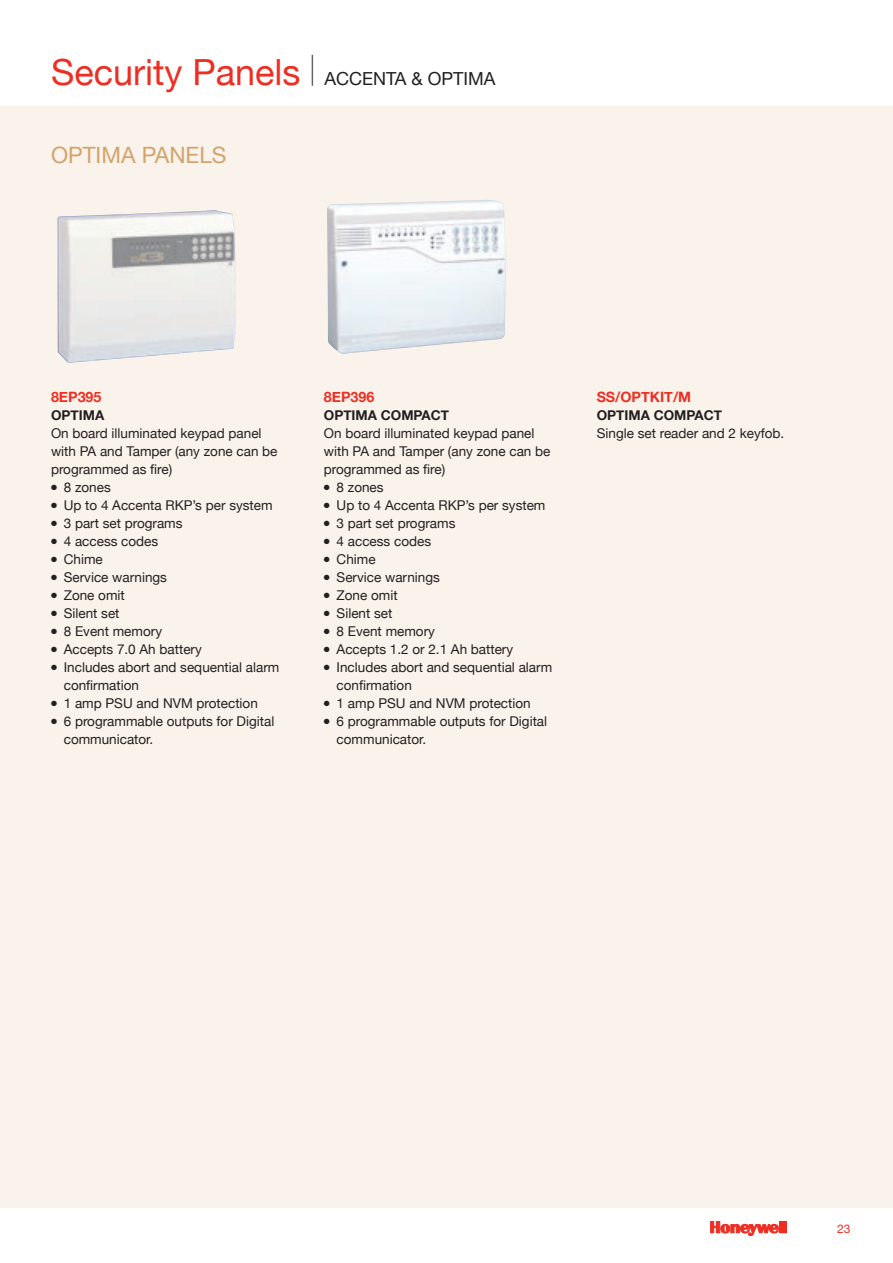
<style>
.page{position:relative;width:893px;height:1263px;background:#fff}
.page>*{position:absolute;margin:0;border:0;box-sizing:border-box;transform-origin:0 0}
.heading_1_red{font:36px "Helvetica Neue";color:#ee2e22}
.heading_2_tan{font:22.5px "Helvetica Neue";color:#d4a36b}
.product_title{font:700 14.25px "Helvetica Neue";color:#ee2e22}
.product_desc_list{font:13.5px/18px "Helvetica Neue";color:#231f20}
.product_desc{font:13.5px/18px "Helvetica Neue";color:#231f20}
.product_desc-2{font:700 13.5px "Helvetica Neue";color:#231f20}
.t1{font:12px "Helvetica Neue";color:#ee2e22}
.s1{font-size:18px;color:#231f20}
</style>
<div class="page">
<svg style="left:710px;top:1221px;width:69px;height:15px"></svg>
<div style="left:779px;top:1221px;width:4px;height:12px;border:1px solid #ee2e22"></div>
<div style="left:783px;top:1221px;width:4px;height:12px;border:1px solid #ee2e22"></div>
<div style="left:0;top:106px;width:893px;height:1102px;background:#f9f3eb"></div>
<img style="left:57px;top:210px;width:179px;height:153px">
<img style="left:327px;top:200px;width:179px;height:154px">
<p class="heading_1_red" style="left:51px;top:51px;width:444px">Security Panels <sup>|</sup> <span class="s1">Accenta &amp; optima</span></p>
<p class="heading_2_tan" style="left:51px;top:141px;width:174px">Optima Panels</p>
<p class="product_title" style="left:51px;top:388px;width:52px">8EP395</p>
<p class="product_desc-2" style="left:51px;top:406px;width:55px">OPTIMA</p>
<p class="product_desc" style="left:51px;top:424px;width:212px">On board illuminated keypad panel</p>
<p class="product_desc" style="left:51px;top:442px;width:228px">with PA and Tamper (any zone can be programmed as fire)</p>
<p class="product_desc_list" style="left:51px;top:478px;width:61px">● 8 zones</p>
<p class="product_desc_list" style="left:51px;top:496px;width:223px">● Up to 4 Accenta RKP’s per system</p>
<p class="product_desc_list" style="left:51px;top:514px;width:133px">● 3 part set programs</p>
<p class="product_desc_list" style="left:51px;top:532px;width:109px">● 4 access codes</p>
<p class="product_desc_list" style="left:51px;top:550px;width:53px">● Chime</p>
<p class="product_desc_list" style="left:51px;top:568px;width:117px">● Service warnings</p>
<p class="product_desc_list" style="left:51px;top:586px;width:75px">● Zone omit</p>
<p class="product_desc_list" style="left:51px;top:604px;width:70px">● Silent set</p>
<p class="product_desc_list" style="left:51px;top:622px;width:113px">● 8 Event memory</p>
<p class="product_desc_list" style="left:51px;top:640px;width:152px">● Accepts 7.0 Ah battery</p>
<p class="product_desc_list" style="left:64px;top:658px;width:217px;text-indent:-13px">● Includes abort and sequential alarm confirmation</p>
<p class="product_desc_list" style="left:51px;top:694px;width:208px">● 1 amp PSU and NVM protection</p>
<p class="product_desc_list" style="left:64px;top:712px;width:212px;text-indent:-13px">● 6 programmable outputs for Digital communicator.</p>
<p class="product_title" style="left:324px;top:388px;width:52px">8EP396</p>
<p class="product_desc-2" style="left:324px;top:406px;width:127px">OPTIMA COMPACT</p>
<p class="product_desc" style="left:324px;top:424px;width:212px">On board illuminated keypad panel</p>
<p class="product_desc" style="left:324px;top:442px;width:228px">with PA and Tamper (any zone can be programmed as fire)</p>
<p class="product_desc_list" style="left:324px;top:478px;width:61px">● 8 zones</p>
<p class="product_desc_list" style="left:324px;top:496px;width:223px">● Up to 4 Accenta RKP’s per system</p>
<p class="product_desc_list" style="left:324px;top:514px;width:133px">● 3 part set programs</p>
<p class="product_desc_list" style="left:324px;top:532px;width:109px">● 4 access codes</p>
<p class="product_desc_list" style="left:324px;top:550px;width:53px">● Chime</p>
<p class="product_desc_list" style="left:324px;top:568px;width:117px">● Service warnings</p>
<p class="product_desc_list" style="left:324px;top:586px;width:75px">● Zone omit</p>
<p class="product_desc_list" style="left:324px;top:604px;width:70px">● Silent set</p>
<p class="product_desc_list" style="left:324px;top:622px;width:113px">● 8 Event memory</p>
<p class="product_desc_list" style="left:324px;top:640px;width:191px">● Accepts 1.2 or 2.1 Ah battery</p>
<p class="product_desc_list" style="left:337px;top:658px;width:217px;text-indent:-13px">● Includes abort and sequential alarm confirmation</p>
<p class="product_desc_list" style="left:324px;top:694px;width:208px">● 1 amp PSU and NVM protection</p>
<p class="product_desc_list" style="left:337px;top:712px;width:212px;text-indent:-13px">● 6 programmable outputs for Digital communicator.</p>
<p class="product_title" style="left:597px;top:388px;width:96px">SS/OPTKIT/M</p>
<p class="product_desc-2" style="left:597px;top:406px;width:127px">OPTIMA COMPACT</p>
<p class="product_desc" style="left:597px;top:424px;width:189px">Single set reader and 2 keyfob.</p>
<p class="t1" style="left:837px;top:1222px;width:8px">23</p>
</div>
